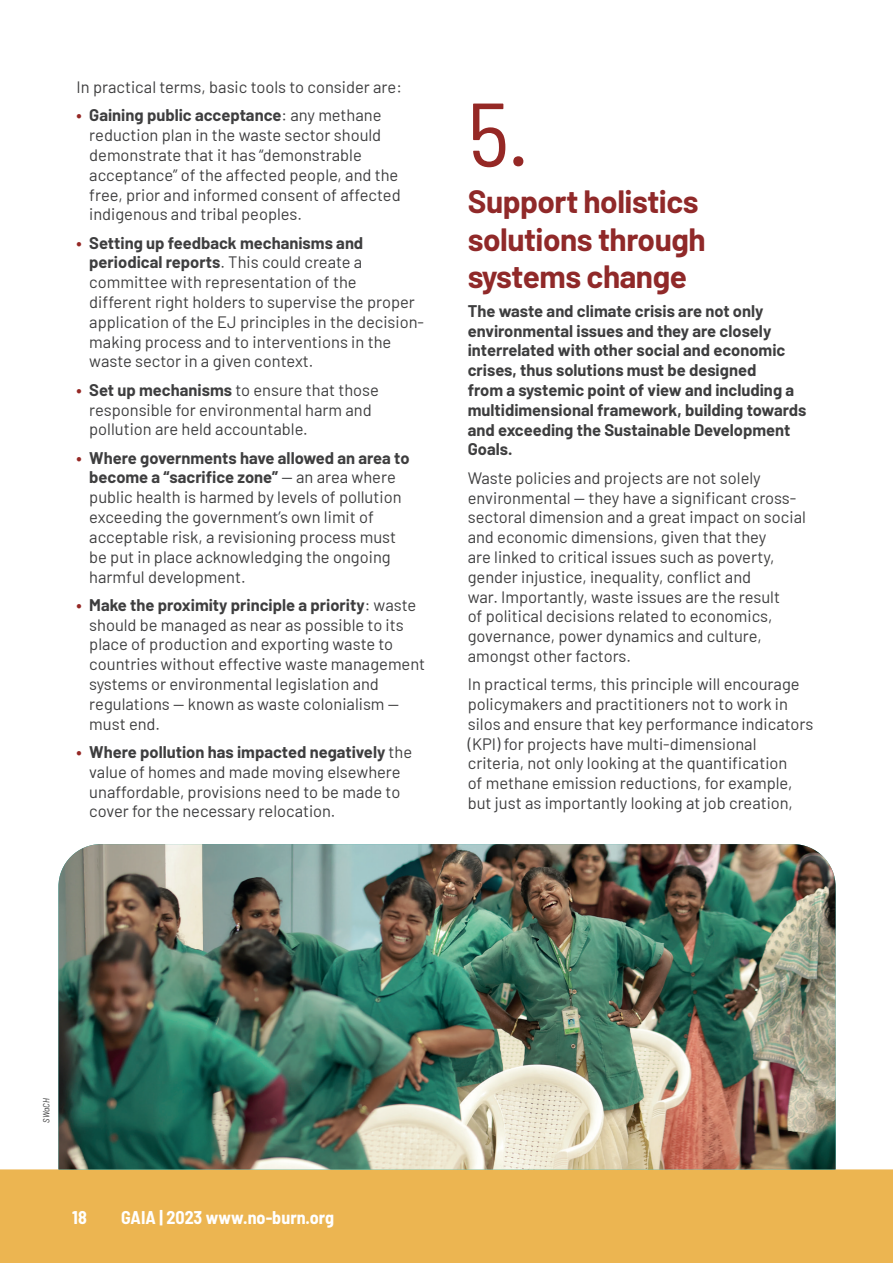
<style>
.page{position:relative;width:893px;height:1263px;background:#fff}
.page>*{position:absolute;margin:0;border:0;box-sizing:border-box;transform-origin:0 0}
.t1{font:semi-condensed 90px "Barlow";color:#952825}
.t2{font:700 31.5px/37.8px "Barlow";letter-spacing:-.015em;color:#902929}
.t3{font:700 semi-condensed 18px "Barlow";color:#fff}
.t4{font:16.5px/19.8px "Barlow";color:#3e3e3f}
.t5{font:700 16.5px/19.8px "Barlow";color:#3e3e3f}
.t6{font:italic semi-condensed 9px "Barlow";color:#3e3e3f}
.s1{font-weight:700;color:#952825}
.s2{font-weight:700}
</style>
<div class="page">
<div style="left:0;top:1169px;width:893px;height:94px;background:#ecb551"></div>
<img style="left:58px;top:844px;width:778px;height:325px">
<p class="t4" style="left:77px;top:76px;width:327px">In practical terms, basic tools to consider are:</p>
<p class="t4" style="left:89px;top:104px;width:313px;text-indent:-13px"><span class="s1">•</span> <span class="s2">Gaining public acceptance</span>: any methane reduction plan in the waste sector should demonstrate that it has “demonstrable acceptance” of the affected people, and the free, prior and informed consent of affected indigenous and tribal peoples.</p>
<p class="t4" style="left:89px;top:232px;width:336px;text-indent:-13px"><span class="s1">•</span> <span class="s2">Setting up feedback mechanisms and periodical reports</span>. This could create a committee with representation of the<br>different right holders to supervise the proper application of the EJ principles in the decision&shy;making process and to interventions in the waste sector in a given context.</p>
<p class="t4" style="left:89px;top:379px;width:291px;text-indent:-13px"><span class="s1">•</span> <span class="s2">Set up mechanisms</span> to ensure that those responsible for environmental harm and pollution are held accountable.</p>
<p class="t4" style="left:89px;top:447px;width:322px;text-indent:-13px"><span class="s1">•</span> <span class="s2">Where governments have allowed an area to become a “sacrifice zone”</span> — an area where public health is harmed by levels of pollution exceeding the government’s own limit of acceptable risk, a revisioning process must be put in place acknowledging the ongoing harmful development.</p>
<p class="t4" style="left:89px;top:594px;width:337px;text-indent:-13px"><span class="s1">•</span> <span class="s2">Make the proximity principle a priority</span>: waste should be managed as near as possible to its place of production and exporting waste to countries without effective waste management systems or environmental legislation and regulations — known as waste colonialism — must end.</p>
<p class="t4" style="left:89px;top:741px;width:324px;text-indent:-13px"><span class="s1">•</span> <span class="s2">Where pollution has impacted negatively</span> the value of homes and made moving elsewhere unaffordable, provisions need to be made to cover for the necessary relocation.</p>
<h1 class="t1" style="left:468px;top:69px;width:63px">5.</h1>
<h2 class="t2" style="left:468px;top:180px;width:239px">Support holistics solutions through systems change</h2>
<p class="t5" style="left:468px;top:300px;width:340px">The waste and climate crisis are not only environmental issues and they are closely interrelated with other social and economic crises, thus solutions must be designed<br>from a systemic point of view and including a multidimensional framework, building towards and exceeding the Sustainable Development Goals.</p>
<p class="t4" style="left:468px;top:467px;width:340px">Waste policies and projects are not solely environmental — they have a significant cross&shy;sectoral dimension and a great impact on social and economic dimensions, given that they<br>are linked to critical issues such as poverty, gender injustice, inequality, conflict and<br>war. Importantly, waste issues are the result<br>of political decisions related to economics, governance, power dynamics and culture, amongst other factors.</p>
<p class="t4" style="left:468px;top:673px;width:347px">In practical terms, this principle will encourage policymakers and practitioners not to work in silos and ensure that key performance indicators (KPI) for projects have multi-dimensional criteria, not only looking at the quantification<br>of methane emission reductions, for example, but just as importantly looking at job creation,</p>
<p class="t6" style="left:40px;top:1123px;width:26px;rotate:-90deg">SWaCH</p>
<p class="t3" style="left:72px;top:1204px;width:16px">18</p>
<p class="t3" style="left:121px;top:1204px;width:214px">GAIA | 2023 www.no-burn.org</p>
</div>
